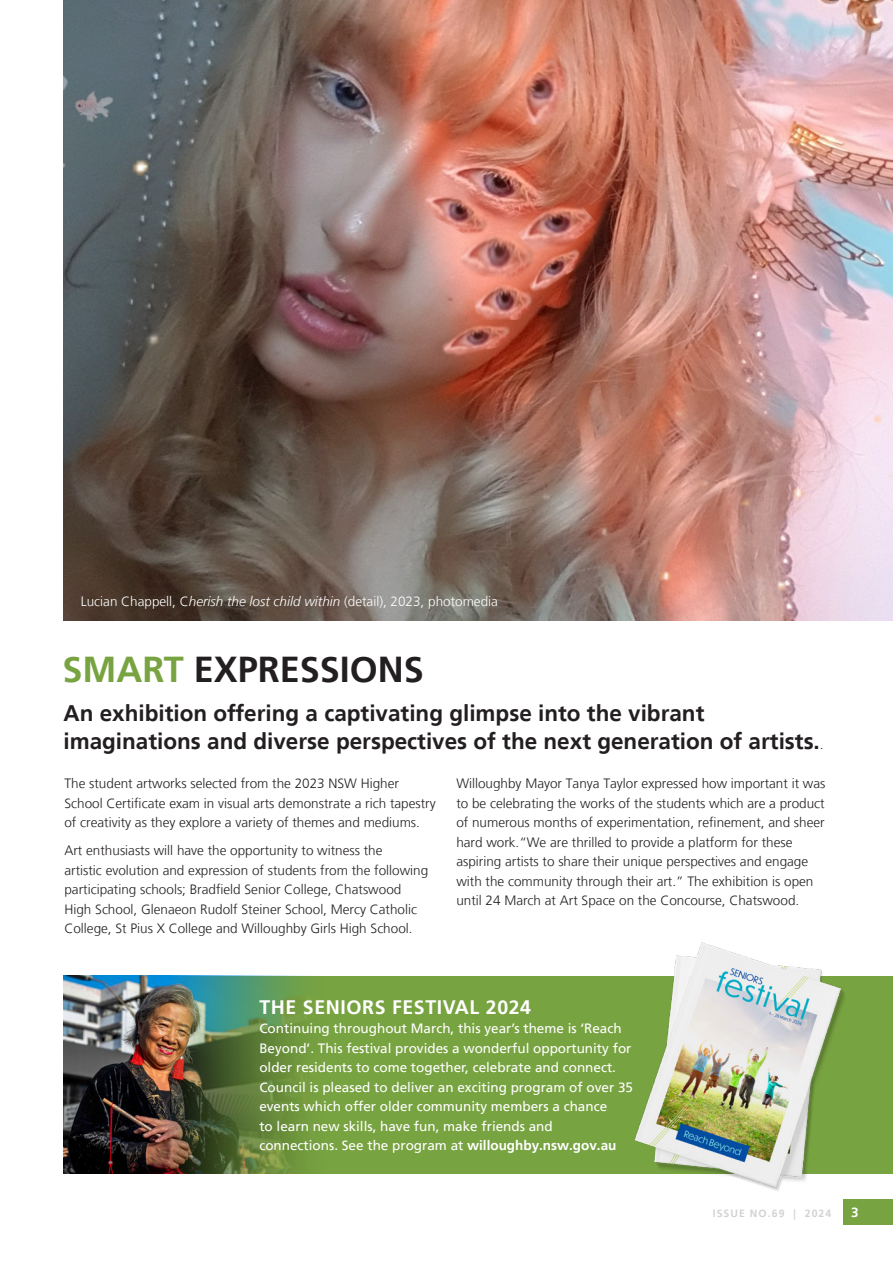
<style>
.page{position:relative;width:893px;height:1263px;background:#fff}
.page>*{position:absolute;margin:0;border:0;box-sizing:border-box;transform-origin:0 0}
.WCN_Story_Header{font:700 36px "Frutiger LT";color:#231f20}
.WCN_Body_copy_sub-heading{font:700 22.5px/28.5px "Frutiger LT";color:#231f20}
.Body_10_13{font:700 19.5px "Frutiger LT";letter-spacing:.03em;color:#fff}
.WCN_Body_copy{font:300 13.5px/19.5px "Frutiger LT";color:#231f20}
.Body_10_13-2{font:13.5px/19.5px "Frutiger LT";color:#fff}
.WCN_Body_copy-2{font:300 13.5px "Frutiger LT";color:#fff}
.WCN_Body_copy_sub-heading-2{font:700 13.5px "Frutiger LT";color:#fff}
.WCN_Body_copy_sub-heading-3{font:700 10.5px "Frutiger LT";letter-spacing:.1em;color:#d1d2d4}
.s1{font-style:italic}
.s2{color:#78a341}
.s3{font-weight:300;font-size:13.5px}
.s4{font-weight:700}
</style>
<div class="page">
<div style="left:843px;top:1199px;width:50px;height:26px;background:#78a341"></div>
<img style="left:63px;top:0;width:830px;height:621px">
<div style="left:64px;top:976px;width:829px;height:198px;background:#78a341"></div>
<img style="left:634px;top:942px;width:211px;height:249px">
<img style="left:64px;top:976px;width:238px;height:198px">
<p class="WCN_Body_copy-2" style="left:81px;top:594px;width:419px">Lucian Chappell, C<span class="s1">herish the lost child within</span> (detail), 2023, photomedia</p>
<p class="WCN_Story_Header" style="left:62px;top:649px;width:363px"><span class="s2">SMART</span> EXPRESSIONS</p>
<p class="WCN_Body_copy_sub-heading" style="left:63px;top:699px;width:762px">An exhibition offering a captivating glimpse into the vibrant imaginations and diverse perspectives of the next generation of artists.<span class="s3">.</span></p>
<p class="WCN_Body_copy" style="left:64px;top:774px;width:373px">The student artworks selected from the 2023 NSW Higher<br>School Certificate exam in visual arts demonstrate a rich tapestry of creativity as they explore a variety of themes and mediums.</p>
<p class="WCN_Body_copy" style="left:64px;top:841px;width:365px">Art enthusiasts will have the opportunity to witness the<br>artistic evolution and expression of students from the following participating schools; Bradfield Senior College, Chatswood High School, Glenaeon Rudolf Steiner School, Mercy Catholic College, St Pius X College and Willoughby Girls High School.</p>
<p class="WCN_Body_copy" style="left:456px;top:774px;width:371px">Willoughby Mayor Tanya Taylor expressed how important it was to be celebrating the works of the students which are a product of numerous months of experimentation, refinement, and sheer hard work.“We are thrilled to provide a platform for these aspiring artists to share their unique perspectives and engage with the community through their art.” The exhibition is open until 24 March at Art Space on the Concourse, Chatswood.</p>
<p class="Body_10_13" style="left:259px;top:996px;width:273px">THE SENIORS FESTIVAL 2024</p>
<p class="Body_10_13-2" style="left:259px;top:1019px;width:375px">Continuing throughout March, this year’s theme is ‘Reach Beyond’. This festival provides a wonderful opportunity for older residents to come together, celebrate and connect.<br>Council is pleased to deliver an exciting program of over 35 events which offer older community members a chance<br>to learn new skills, have fun, make friends and connections. See the program at <span class="s4">willoughby.nsw.gov.au</span></p>
<p class="WCN_Body_copy_sub-heading-3" style="left:713px;top:1207px;width:120px">ISSUE NO.69 | 2024</p>
<p class="WCN_Body_copy_sub-heading-2" style="left:851px;top:1204px;width:9px">3</p>
</div>
